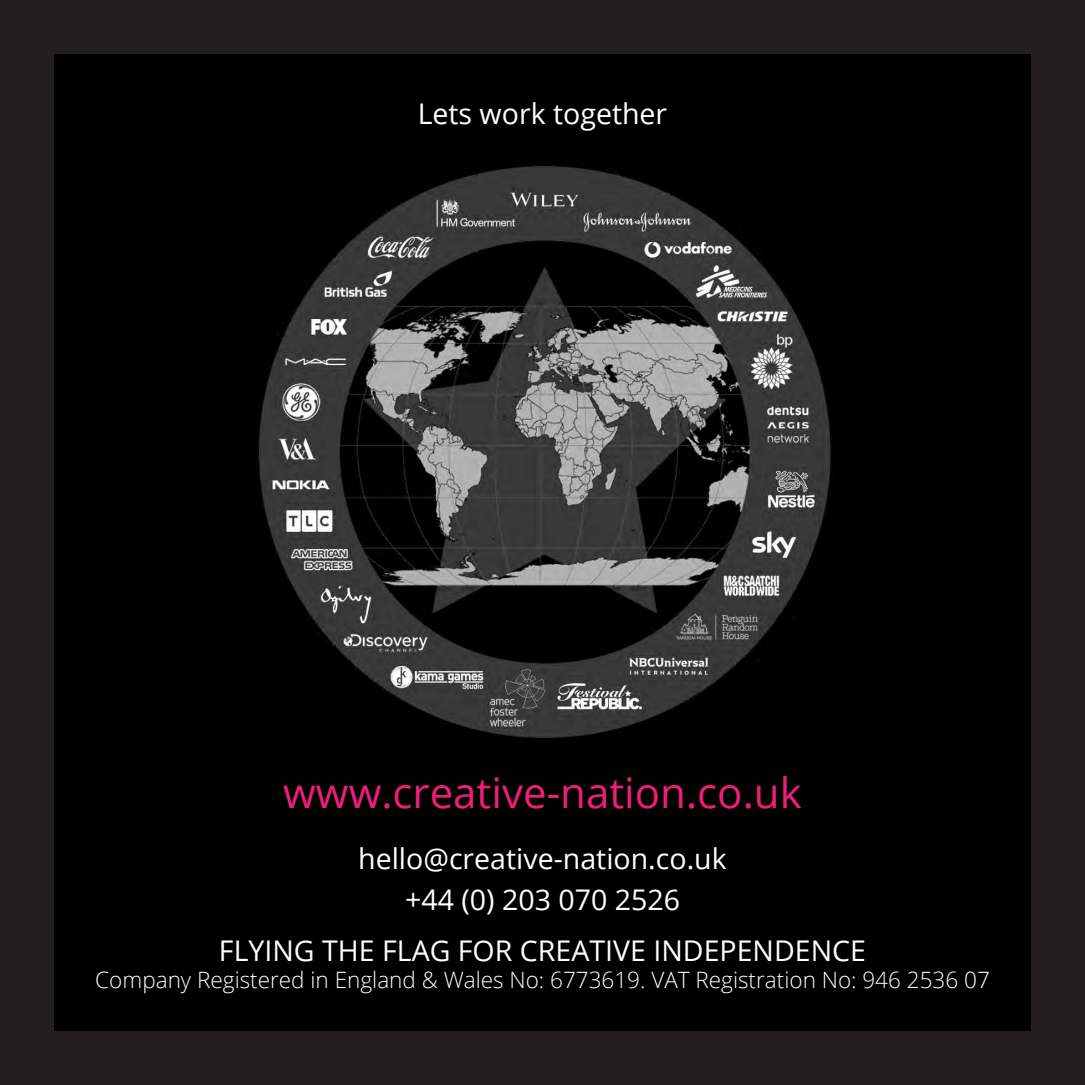
<style>
.page{position:relative;width:1085px;height:1085px;background:#fff}
.page>*{position:absolute;margin:0;border:0;box-sizing:border-box;transform-origin:0 0}
.t1{font:42px "Open Sans";color:#ed1e79}
.t2{font:28.5px "Open Sans";color:#fff}
.t3{font:300 22.5px "Open Sans";color:#fff}
</style>
<div class="page">
<div style="left:0;top:0;width:1084px;height:1084px;background:#231f20"></div>
<img style="left:55px;top:55px;width:975px;height:975px">
<p class="t2" style="left:417px;top:94px;width:251px">Lets work together</p>
<p class="t1" style="left:283px;top:763px;width:520px">www.creative-nation.co.uk</p>
<p class="t2" style="left:358px;top:839px;width:370px">hello@creative-nation.co.uk</p>
<p class="t2" style="left:405px;top:879px;width:276px">+44 (0) 203 070 2526</p>
<p class="t2" style="left:219px;top:930px;width:648px">FLYING THE FLAG FOR CREATIVE INDEPENDENCE</p>
<p class="t3" style="left:95px;top:963px;width:895px">Company Registered in England &amp; Wales No: 6773619. VAT Registration No: 946 2536 07</p>
</div>
